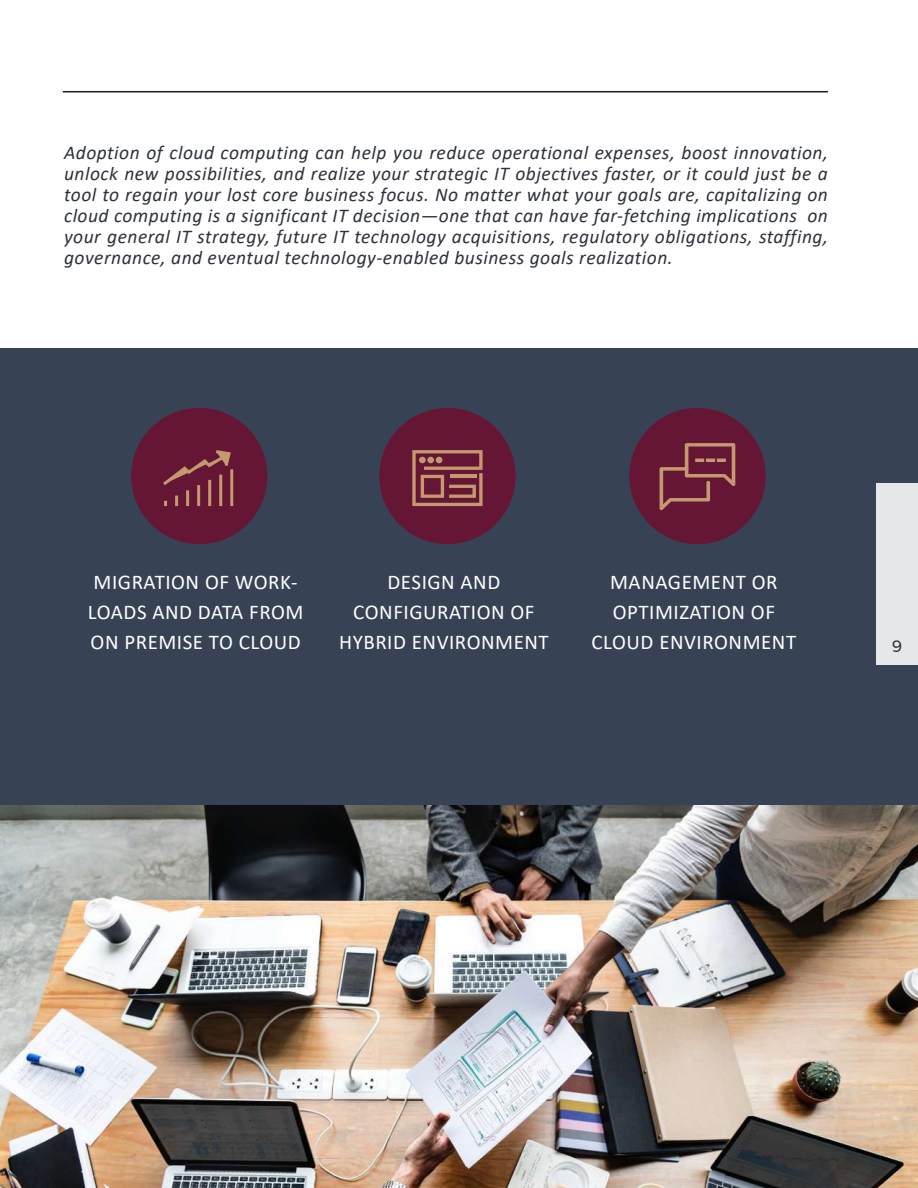
<style>
.page{position:relative;width:918px;height:1188px;background:#fff}
.page>*{position:absolute;margin:0;border:0;box-sizing:border-box;transform-origin:0 0}
.t1{font:21px/30px "Calibri";letter-spacing:.025em;color:#fff;text-align:center}
.t2{font:italic 19.5px/21px "Calibri";letter-spacing:.025em;color:#2d323b;text-align:justify}
.t3{font:16.5px "Montserrat";color:#2d323b}
</style>
<div class="page">
<div style="left:0;top:348px;width:918px;height:458px;background:#374354"></div>
<div style="left:131px;top:408px;width:136px;height:136px;background:#651634;border-radius:50%"></div>
<div style="left:379px;top:408px;width:137px;height:136px;background:#651634;border-radius:50%"></div>
<div style="left:629px;top:408px;width:137px;height:136px;background:#651634;border-radius:50%"></div>
<svg style="left:412px;top:450px;width:71px;height:56px"></svg>
<hr style="left:450px;top:475px;width:27px;height:3px;background:#c5996f">
<svg style="left:163px;top:450px;width:71px;height:56px"></svg>
<svg style="left:660px;top:443px;width:75px;height:67px"></svg>
<img style="left:0;top:806px;width:918px;height:382px">
<div style="left:876px;top:483px;width:42px;height:182px;background:#e6e7e9"></div>
<hr style="left:63px;top:91px;width:765px;height:1px;background:#201d1e">
<p class="t2" style="left:64px;top:141px;width:765px">Adoption of cloud computing can help you reduce operational expenses, boost innovation, unlock new possibilities, and realize your strategic IT objectives faster, or it could just be a tool to regain your lost core business focus. No matter what your goals are, capitalizing on cloud computing is a significant IT decision—one that can have far-fetching implications on your general IT strategy, future IT technology acquisitions, regulatory obligations, staffing, governance, and eventual technology-enabled business goals realization.</p>
<p class="t1" style="left:88px;top:566px;width:217px;text-align:left">MIGRATION OF WORK-<br>LOADS AND DATA FROM<br>ON PREMISE TO CLOUD</p>
<p class="t1" style="left:339px;top:566px;width:211px">DESIGN AND<br>CONFIGURATION OF<br>HYBRID ENVIRONMENT</p>
<p class="t1" style="left:592px;top:566px;width:206px">MANAGEMENT OR<br>OPTIMIZATION OF<br>CLOUD ENVIRONMENT</p>
<p class="t3" style="left:892px;top:633px;width:12px">9</p>
</div>
